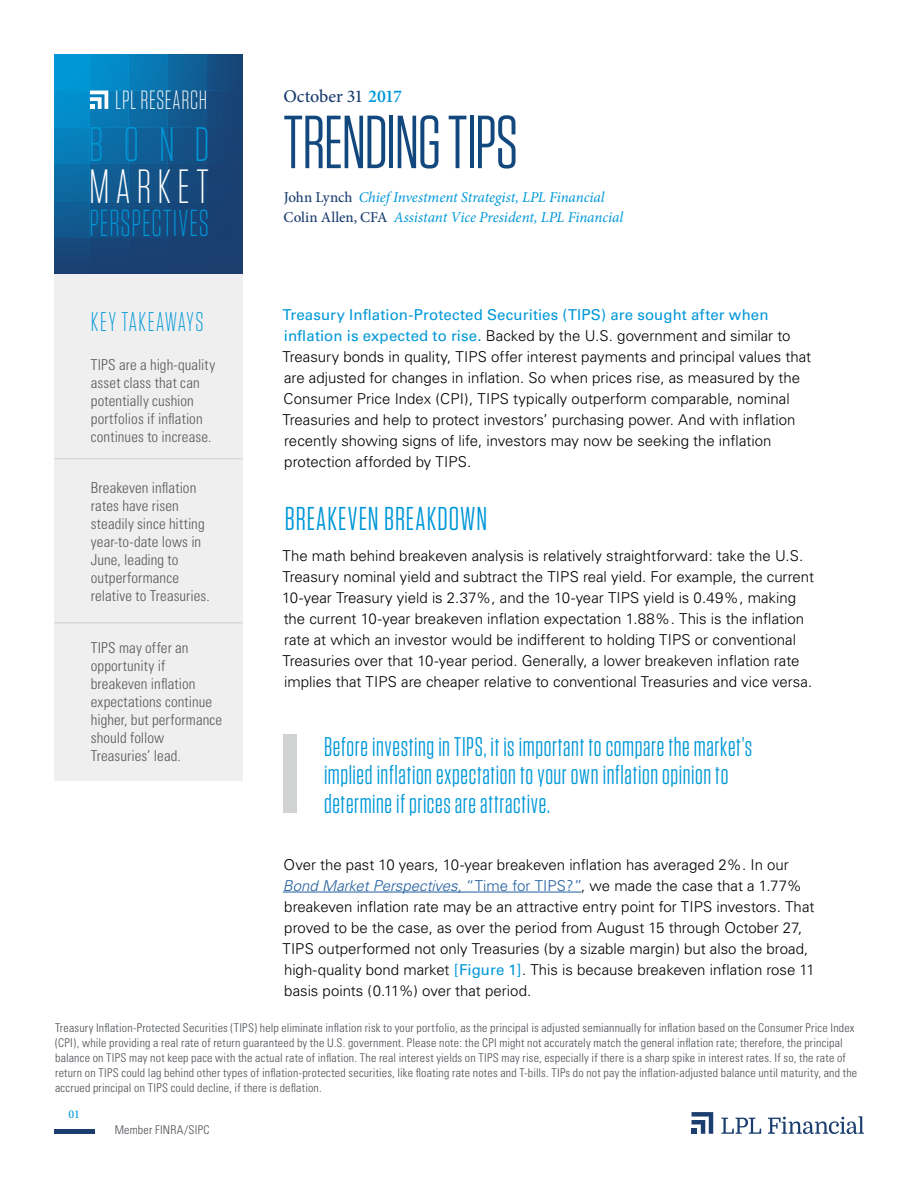
<style>
.page{position:relative;width:918px;height:1188px;background:#fff}
.page>*{position:absolute;margin:0;border:0;box-sizing:border-box;transform-origin:0 0}
.t1{font:75px "Tungsten Narrow";letter-spacing:-.02em;color:#12487d}
.t2{font:300 48.3px "Tungsten Narrow";color:#0098d8}
.t3{font:300 48px "Tungsten Narrow";letter-spacing:.13em;color:#fff}
.t4{font:300 37.5px "Tungsten Narrow";letter-spacing:.03em;color:#0098d8;scale:.9 1}
.t5{font:33px "Tungsten Narrow";letter-spacing:.03em;color:#0098d8}
.t6{font:27px/28.5px "Tungsten Narrow";letter-spacing:.025em;color:#0098d8}
.t7{font:300 27px "Tungsten Narrow";letter-spacing:.055em;color:#0098d8}
.t8{font:300 26.25px "Tungsten Narrow";letter-spacing:.025em;color:#fff}
.t9{font:500 18px "Minion Pro";letter-spacing:-.01em;color:#1b3e6f}
.t10{font:300 15px/21px "Univers";color:#000}
.t11{font:300 condensed 15px/18px "Univers";letter-spacing:.005em;color:#58595b}
.t12{font:italic 15px/19.5px "Minion Pro";letter-spacing:-.005em;color:#0098d8}
.t13{font:300 condensed 12px/15px "Univers";letter-spacing:.015em;color:#4b4f54}
.t14{font:500 12px "Minion Pro";color:#0098d8}
.s1{font-weight:600;color:#0098d8}
.s2{font-weight:500;font-style:normal;color:#1b3e6f}
.s3{font-weight:400;color:#0098d8}
.s4{font-style:italic;color:#215e9e}
.s5{color:#215e9e}
</style>
<div class="page">
<hr style="left:54px;top:1130px;width:40px;height:4px;background:#1b3e6f">
<svg style="left:90px;top:54px;width:39px;height:220px;background:#0d6ca4"></svg>
<div style="left:206px;top:54px;width:37px;height:220px;background:#184476"></div>
<svg style="left:168px;top:54px;width:38px;height:220px;background:#135287"></svg>
<svg style="left:129px;top:54px;width:39px;height:220px;background:#0f6198"></svg>
<svg style="left:54px;top:54px;width:36px;height:220px;background:#0878b3"></svg>
<div style="left:54px;top:164px;width:189px;height:36px;background:linear-gradient(to right,#0c6ca5,#1b3b6c)"></div>
<div style="left:54px;top:200px;width:189px;height:38px;background:linear-gradient(to right,#105c92,#1a3b6c)"></div>
<div style="left:54px;top:127px;width:189px;height:37px;background:linear-gradient(to right,#0582bf,#1b3c6d)"></div>
<svg style="left:90px;top:91px;width:18px;height:18px"></svg>
<svg style="left:692px;top:1112px;width:21px;height:22px"></svg>
<svg style="left:721px;top:1118px;width:40px;height:16px"></svg>
<svg style="left:768px;top:1116px;width:96px;height:18px"></svg>
<div style="left:54px;top:274px;width:189px;height:507px;background:#efeff0"></div>
<hr style="left:54px;top:458px;width:189px;height:1px;background:#4b4f54">
<hr style="left:54px;top:622px;width:189px;height:2px;background:#4b4f54">
<div style="left:284px;top:734px;width:13px;height:79px;background:#d1d3d3"></div>
<hr style="left:283px;top:892px;width:298px;height:1px;background:#215e9e">
<h3 class="t8" style="left:115px;top:87px;width:93px">LPL RESEARCH</h3>
<h2 class="t2" style="left:89px;top:121px;width:123px">BOND</h2>
<h3 class="t3" style="left:89px;top:162px;width:121px">MARKET</h3>
<h3 class="t4" style="left:89px;top:205px;width:134px">PERSPECTIVES</h3>
<p class="t9" style="left:284px;top:84px;width:120px">October 31 <span class="s1">2017</span></p>
<h1 class="t1" style="left:284px;top:105px;width:236px">TRENDING TIPS</h1>
<p class="t12" style="left:284px;top:188px;width:341px"><span class="s2">John Lynch</span> Chief Investment Strategist, LPL Financial<br><span class="s2">Colin Allen, CFA</span> Assistant Vice President, LPL Financial</p>
<h3 class="t7" style="left:91px;top:308px;width:114px">KEY TAKEAWAYS</h3>
<p class="t10" style="left:282px;top:304px;width:530px"><span class="s3">Treasury Inflation-Protected Securities (TIPS) are sought after when inflation is expected to rise.</span> Backed by the U.S. government and similar to Treasury bonds in quality, TIPS offer interest payments and principal values that are adjusted for changes in inflation. So when prices rise, as measured by the Consumer Price Index (CPI), TIPS typically outperform comparable, nominal Treasuries and help to protect investors’ purchasing power. And with inflation recently showing signs of life, investors may now be seeking the inflation protection afforded by TIPS.</p>
<h3 class="t5" style="left:285px;top:502px;width:204px">BREAKEVEN BREAKDOWN</h3>
<p class="t10" style="left:282px;top:546px;width:533px">The math behind breakeven analysis is relatively straightforward: take the U.S.<br>Treasury nominal yield and subtract the TIPS real yield. For example, the current 10-year Treasury yield is 2.37%, and the 10-year TIPS yield is 0.49%, making the current 10-year breakeven inflation expectation 1.88%. This is the inflation rate at which an investor would be indifferent to holding TIPS or conventional Treasuries over that 10-year period. Generally, a lower breakeven inflation rate implies that TIPS are cheaper relative to conventional Treasuries and vice versa.</p>
<p class="t11" style="left:91px;top:355px;width:126px">TIPS are a high-quality asset class that can potentially cushion portfolios if inflation continues to increase.</p>
<p class="t11" style="left:91px;top:479px;width:121px">Breakeven inflation rates have risen steadily since hitting year-to-date lows in<br>June, leading to outperformance relative to Treasuries.</p>
<p class="t11" style="left:91px;top:639px;width:133px">TIPS may offer an opportunity if breakeven inflation expectations continue higher, but performance should follow<br>Treasuries’ lead.</p>
<h3 class="t6" style="left:324px;top:733px;width:430px">Before investing in TIPS, it is important to compare the market’s implied inflation expectation to your own inflation opinion to determine if prices are attractive.</h3>
<p class="t10" style="left:282px;top:854px;width:534px">Over the past 10 years, 10-year breakeven inflation has averaged 2%. In our <span class="s4">Bond Market Perspectives</span><span class="s5">, “Time for TIPS?”</span>, we made the case that a 1.77% breakeven inflation rate may be an attractive entry point for TIPS investors. That proved to be the case, as over the period from August 15 through October 27, TIPS outperformed not only Treasuries (by a sizable margin) but also the broad, high-quality bond market <span class="s3">[Figure 1]</span>. This is because breakeven inflation rose 11 basis points (0.11%) over that period.</p>
<p class="t13" style="left:55px;top:1021px;width:804px">Treasury Inflation-Protected Securities (TIPS) help eliminate inflation risk to your portfolio, as the principal is adjusted semiannually for inflation based on the Consumer Price Index (CPI), while providing a real rate of return guaranteed by the U.S. government. Please note: the CPI might not accurately match the general inflation rate; therefore, the principal balance on TIPS may not keep pace with the actual rate of inflation. The real interest yields on TIPS may rise, especially if there is a sharp spike in interest rates. If so, the rate of return on TIPS could lag behind other types of inflation-protected securities, like floating rate notes and T-bills. TIPs do not pay the inflation-adjusted balance until maturity, and the accrued principal on TIPS could decline, if there is deflation.</p>
<p class="t14" style="left:68px;top:1106px;width:13px">01</p>
<p class="t13" style="left:115px;top:1122px;width:96px">Member FINRA/SIPC</p>
</div>
